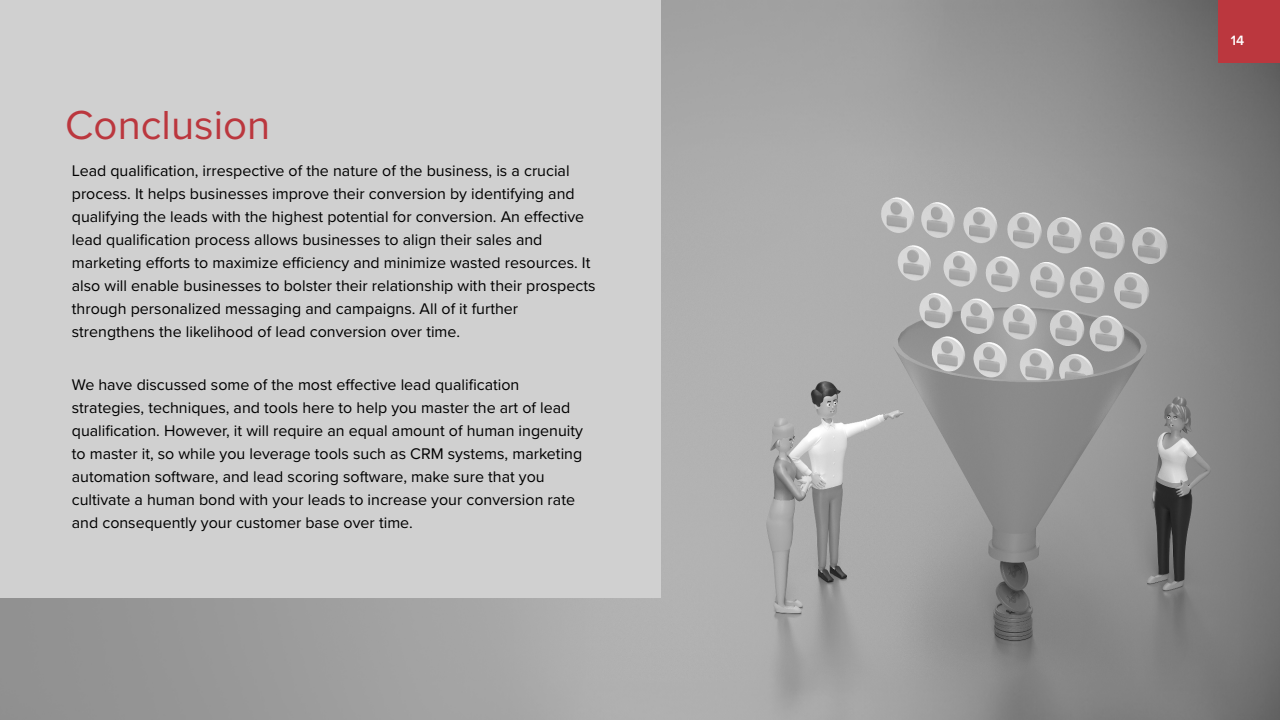
<style>
.page{position:relative;width:1280px;height:720px;background:#fff}
.page>*{position:absolute;margin:0;border:0;box-sizing:border-box;transform-origin:0 0}
.t1{font:42px "Proxima Nova";color:#bb373e}
.t2{font:16px/23px "Proxima Nova";color:#000}
.t3{font:600 14px "Proxima Nova";color:#fff}
</style>
<div class="page">
<img style="left:0;top:0;width:1280px;height:720px">
<div style="left:1218px;top:0;width:62px;height:62px;background:#bb373e"></div>
<div style="left:0;top:0;width:661px;height:597px;background:#d0d0d0"></div>
<h1 class="t1" style="left:65px;top:107px;width:207px">Conclusion</h1>
<p class="t2" style="left:72px;top:160px;width:525px">Lead qualification, irrespective of the nature of the business, is a crucial process. It helps businesses improve their conversion by identifying and qualifying the leads with the highest potential for conversion. An effective lead qualification process allows businesses to align their sales and marketing efforts to maximize efficiency and minimize wasted resources. It also will enable businesses to bolster their relationship with their prospects through personalized messaging and campaigns. All of it further strengthens the likelihood of lead conversion over time.</p>
<p class="t2" style="left:72px;top:374px;width:513px">We have discussed some of the most effective lead qualification strategies, techniques, and tools here to help you master the art of lead qualification. However, it will require an equal amount of human ingenuity to master it, so while you leverage tools such as CRM systems, marketing automation software, and lead scoring software, make sure that you cultivate a human bond with your leads to increase your conversion rate and consequently your customer base over time.</p>
<p class="t3" style="left:1231px;top:35px;width:15px">14</p>
</div>
